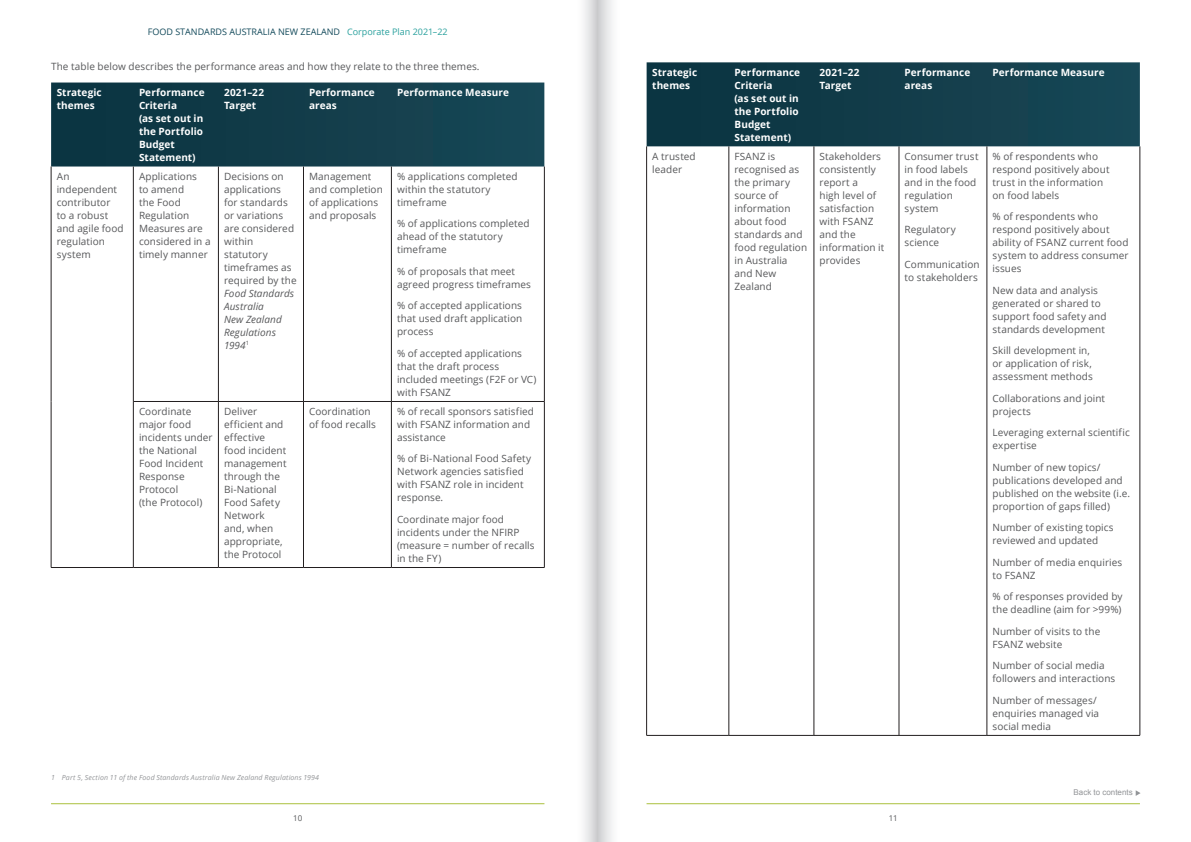
<style>
.page{position:relative;width:1191px;height:842px;background:#fff}
.page>*{position:absolute;margin:0;border:0;box-sizing:border-box;transform-origin:0 0}
.Body{font:10px/13px "Open Sans";letter-spacing:.005em;color:#57585a}
.Table_Heading{font:700 10px/13px "Open Sans";letter-spacing:.005em;color:#fff}
.t1{font:9px "Open Sans";color:#134a5b}
.t2{font:8px "Arial";color:#939598}
.t3{font:8px "Open Sans";color:#57585a}
.Footnotes{font:italic 7px "Open Sans";letter-spacing:.02em;color:#939598}
.s1{color:#29a09d}
.s2{font-style:italic}
</style>
<div class="page">
<svg style="left:1135px;top:790px;width:5px;height:6px"></svg>
<svg style="left:51px;top:83px;width:493px;height:84px;background:#123e4b"></svg>
<hr style="left:51px;top:167px;width:1px;height:234px;background:#231f20">
<hr style="left:51px;top:401px;width:1px;height:166px;background:#231f20">
<hr style="left:133px;top:167px;width:1px;height:234px;background:#231f20">
<hr style="left:218px;top:167px;width:1px;height:234px;background:#231f20">
<hr style="left:303px;top:167px;width:1px;height:234px;background:#231f20">
<hr style="left:391px;top:167px;width:1px;height:234px;background:#231f20">
<hr style="left:544px;top:167px;width:1px;height:234px;background:#231f20">
<hr style="left:133px;top:401px;width:85px;height:1px;background:#231f20">
<hr style="left:133px;top:402px;width:1px;height:165px;background:#231f20">
<hr style="left:218px;top:401px;width:85px;height:1px;background:#231f20">
<hr style="left:218px;top:402px;width:1px;height:165px;background:#231f20">
<hr style="left:303px;top:401px;width:88px;height:1px;background:#231f20">
<hr style="left:303px;top:402px;width:1px;height:165px;background:#231f20">
<hr style="left:391px;top:401px;width:153px;height:1px;background:#231f20">
<hr style="left:391px;top:402px;width:1px;height:165px;background:#231f20">
<hr style="left:544px;top:402px;width:1px;height:165px;background:#231f20">
<hr style="left:51px;top:567px;width:82px;height:1px;background:#231f20">
<hr style="left:133px;top:567px;width:85px;height:1px;background:#231f20">
<hr style="left:218px;top:567px;width:85px;height:1px;background:#231f20">
<hr style="left:303px;top:567px;width:88px;height:1px;background:#231f20">
<hr style="left:391px;top:567px;width:153px;height:1px;background:#231f20">
<svg style="left:646px;top:62px;width:493px;height:84px;background:#123e4b"></svg>
<hr style="left:646px;top:146px;width:1px;height:589px;background:#231f20">
<hr style="left:728px;top:146px;width:1px;height:589px;background:#231f20">
<hr style="left:813px;top:146px;width:1px;height:589px;background:#231f20">
<hr style="left:898px;top:146px;width:1px;height:589px;background:#231f20">
<hr style="left:986px;top:146px;width:1px;height:589px;background:#231f20">
<hr style="left:1139px;top:146px;width:1px;height:589px;background:#231f20">
<hr style="left:646px;top:735px;width:83px;height:1px;background:#231f20">
<hr style="left:729px;top:735px;width:85px;height:1px;background:#231f20">
<hr style="left:814px;top:735px;width:85px;height:1px;background:#231f20">
<hr style="left:899px;top:735px;width:88px;height:1px;background:#231f20">
<hr style="left:987px;top:735px;width:153px;height:1px;background:#231f20">
<hr style="left:51px;top:803px;width:493px;height:1px;background:#abc03d">
<hr style="left:646px;top:803px;width:494px;height:1px;background:#abc03d">
<svg style="left:584px;top:0;width:28px;height:841px;background:#e0e0e2"></svg>
<p class="t1" style="left:148px;top:26px;width:301px">FOOD STANDARDS AUSTRALIA NEW ZEALAND <span class="s1">Corporate Plan 2021–22</span></p>
<p class="Body" style="left:51px;top:60px;width:430px">The table below describes the performance areas and how they relate to the three themes.</p>
<p class="Table_Heading" style="left:57px;top:85px;width:46px">Strategic themes</p>
<p class="Table_Heading" style="left:139px;top:85px;width:67px">Performance<br>Criteria<br>(as set out in the Portfolio<br>Budget<br>Statement)</p>
<p class="Table_Heading" style="left:224px;top:85px;width:41px">2021–22<br>Target</p>
<p class="Table_Heading" style="left:309px;top:85px;width:67px">Performance areas</p>
<p class="Table_Heading" style="left:397px;top:85px;width:113px">Performance Measure</p>
<p class="Body" style="left:57px;top:169px;width:68px">An independent contributor<br>to a robust and agile food regulation system</p>
<p class="Body" style="left:139px;top:169px;width:73px">Applications<br>to amend<br>the Food<br>Regulation<br>Measures are considered in a timely manner</p>
<p class="Body" style="left:224px;top:169px;width:74px">Decisions on applications for standards or variations are considered within statutory timeframes as required by the<br><span class="s2">Food Standards<br>Australia<br>New Zealand<br>Regulations<br>1994</span><sup>1</sup></p>
<p class="Body" style="left:309px;top:169px;width:75px">Management and completion of applications and proposals</p>
<p class="Body" style="left:397px;top:169px;width:122px">% applications completed within the statutory timeframe</p>
<p class="Body" style="left:397px;top:217px;width:134px">% of applications completed ahead of the statutory timeframe</p>
<p class="Body" style="left:397px;top:264px;width:135px">% of proposals that meet agreed progress timeframes</p>
<p class="Body" style="left:397px;top:299px;width:127px;text-align:justify">% of accepted applications that used draft application process</p>
<p class="Body" style="left:397px;top:346px;width:141px">% of accepted applications that the draft process included meetings (F2F or VC) with FSANZ</p>
<p class="Body" style="left:139px;top:404px;width:75px">Coordinate major food incidents under the National<br>Food Incident<br>Response<br>Protocol<br>(the Protocol)</p>
<p class="Body" style="left:224px;top:404px;width:64px">Deliver efficient and effective food incident management through the<br>Bi-National<br>Food Safety<br>Network and, when appropriate, the Protocol</p>
<p class="Body" style="left:309px;top:404px;width:68px">Coordination of food recalls</p>
<p class="Body" style="left:397px;top:404px;width:138px">% of recall sponsors satisfied with FSANZ information and assistance</p>
<p class="Body" style="left:397px;top:452px;width:136px">% of Bi-National Food Safety<br>Network agencies satisfied with FSANZ role in incident response.</p>
<p class="Body" style="left:397px;top:512px;width:139px">Coordinate major food incidents under the NFIRP (measure = number of recalls in the FY)</p>
<p class="Footnotes" style="left:51px;top:772px;width:270px">1 Part 5, Section 11 of the Food Standards Australia New Zealand Regulations 1994</p>
<p class="Table_Heading" style="left:652px;top:65px;width:46px">Strategic themes</p>
<p class="Table_Heading" style="left:734px;top:65px;width:67px">Performance<br>Criteria<br>(as set out in the Portfolio<br>Budget<br>Statement)</p>
<p class="Table_Heading" style="left:819px;top:65px;width:41px">2021–22<br>Target</p>
<p class="Table_Heading" style="left:904px;top:65px;width:67px">Performance areas</p>
<p class="Table_Heading" style="left:992px;top:65px;width:113px">Performance Measure</p>
<p class="Body" style="left:652px;top:149px;width:45px">A trusted leader</p>
<p class="Body" style="left:734px;top:149px;width:74px">FSANZ is recognised as the primary source of information about food standards and food regulation in Australia and New<br>Zealand</p>
<p class="Body" style="left:819px;top:149px;width:66px">Stakeholders consistently report a<br>high level of satisfaction with FSANZ and the information it provides</p>
<p class="Body" style="left:904px;top:149px;width:75px">Consumer trust in food labels and in the food regulation system</p>
<p class="Body" style="left:992px;top:149px;width:118px">% of respondents who respond positively about trust in the information on food labels</p>
<p class="Body" style="left:992px;top:210px;width:137px">% of respondents who respond positively about ability of FSANZ current food system to address consumer issues</p>
<p class="Body" style="left:992px;top:283px;width:116px">New data and analysis generated or shared to support food safety and standards development</p>
<p class="Body" style="left:992px;top:344px;width:102px">Skill development in, or application of risk, assessment methods</p>
<p class="Body" style="left:992px;top:391px;width:114px">Collaborations and joint projects</p>
<p class="Body" style="left:992px;top:426px;width:139px">Leveraging external scientific expertise</p>
<p class="Body" style="left:992px;top:460px;width:139px">Number of new topics/ publications developed and published on the website (i.e. proportion of gaps filled)</p>
<p class="Body" style="left:992px;top:521px;width:123px">Number of existing topics reviewed and updated</p>
<p class="Body" style="left:992px;top:555px;width:131px">Number of media enquiries to FSANZ</p>
<p class="Body" style="left:992px;top:590px;width:131px">% of responses provided by the deadline (aim for &gt;99%)</p>
<p class="Body" style="left:992px;top:624px;width:109px">Number of visits to the<br>FSANZ website</p>
<p class="Body" style="left:992px;top:659px;width:124px">Number of social media followers and interactions</p>
<p class="Body" style="left:992px;top:693px;width:108px">Number of messages/ enquiries managed via social media</p>
<p class="Body" style="left:904px;top:223px;width:53px">Regulatory science</p>
<p class="Body" style="left:904px;top:257px;width:77px">Communication to stakeholders</p>
<p class="t2" style="left:1073px;top:787px;width:61px">Back to contents</p>
<p class="t3" style="left:293px;top:812px;width:11px">10</p>
<p class="t3" style="left:888px;top:812px;width:11px">11</p>
</div>
